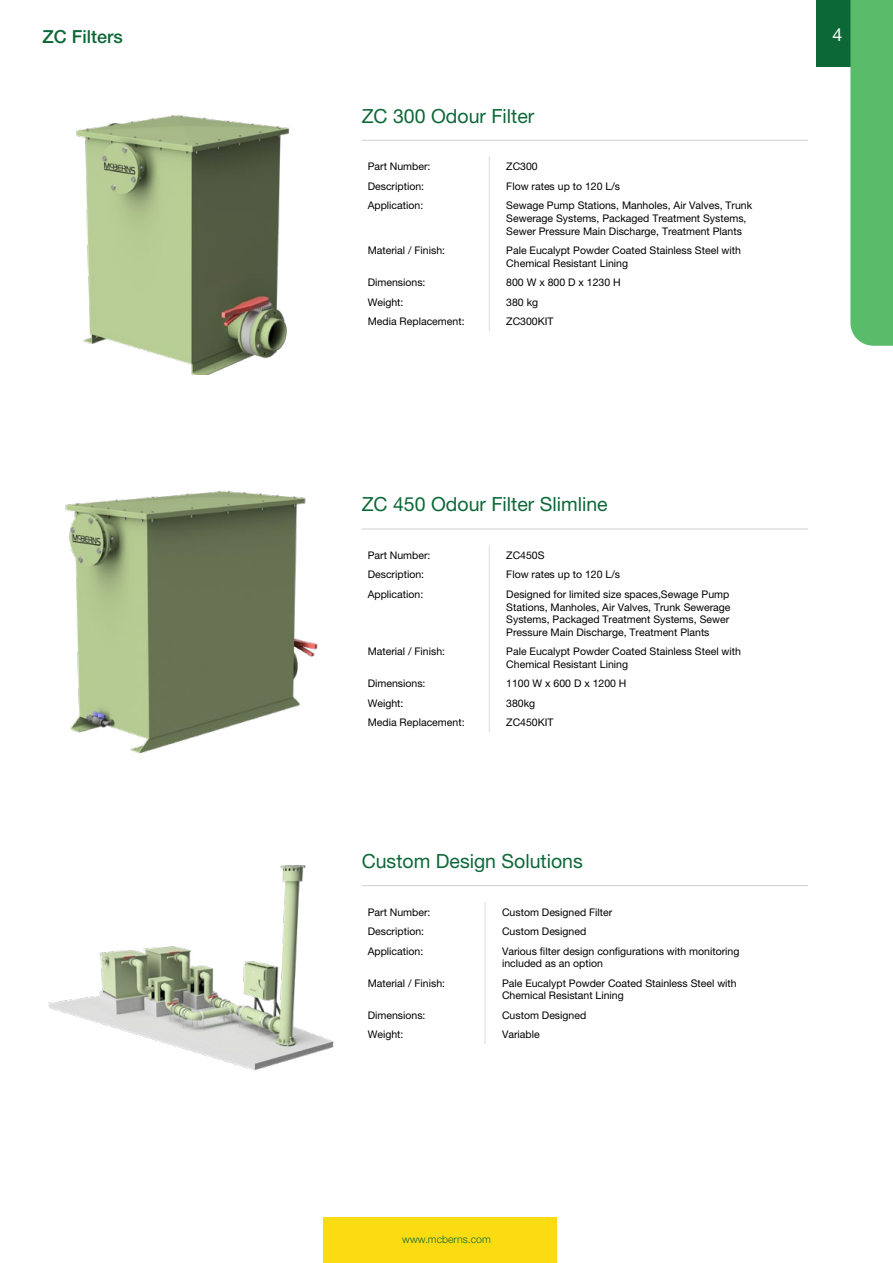
<style>
.page{position:relative;width:893px;height:1263px;background:#fff}
.page>*{position:absolute;margin:0;border:0;box-sizing:border-box;transform-origin:0 0}
.t1{font:19.5px "Helvetica Neue LT Pro";color:#0d6837}
.t2{font:500 18px "Helvetica Neue LT Pro";color:#0d6837}
.t3{font:18px "Helvetica Neue LT Pro";color:#fff}
.t4{font:10.5px/12.6px "Helvetica Neue LT Pro";color:#000}
.t5{font:300 10.5px "Helvetica Neue LT Pro";color:#0d6837}
</style>
<div class="page">
<hr style="left:362px;top:885px;width:446px;height:1px;background:#d1d3d4">
<svg style="left:484px;top:902px;width:2px;height:19px"></svg>
<hr style="left:484px;top:921px;width:2px;height:20px;background:#dcddde">
<hr style="left:484px;top:941px;width:2px;height:32px;background:#dcddde">
<hr style="left:484px;top:973px;width:2px;height:32px;background:#dcddde">
<hr style="left:484px;top:1005px;width:2px;height:20px;background:#dcddde">
<svg style="left:484px;top:1025px;width:2px;height:19px"></svg>
<img style="left:65px;top:490px;width:253px;height:264px">
<img style="left:76px;top:115px;width:213px;height:259px">
<hr style="left:362px;top:140px;width:446px;height:1px;background:#d1d3d4">
<svg style="left:489px;top:157px;width:1px;height:39px"></svg>
<hr style="left:489px;top:196px;width:1px;height:44px;background:#dcddde">
<hr style="left:489px;top:240px;width:1px;height:33px;background:#dcddde">
<svg style="left:489px;top:273px;width:1px;height:58px"></svg>
<hr style="left:362px;top:528px;width:446px;height:1px;background:#d1d3d4">
<svg style="left:489px;top:545px;width:1px;height:39px"></svg>
<hr style="left:489px;top:584px;width:1px;height:58px;background:#dcddde">
<hr style="left:489px;top:642px;width:1px;height:32px;background:#dcddde">
<svg style="left:489px;top:674px;width:1px;height:58px"></svg>
<img style="left:48px;top:865px;width:286px;height:206px">
<div style="left:323px;top:1218px;width:233px;height:45px;background:#fbdc13"></div>
<div style="left:816px;top:0;width:34px;height:67px;background:#0d6837"></div>
<div style="left:850px;top:0;width:43px;height:346px;background:#59bc6a"></div>
<h2 class="t2" style="left:43px;top:25px;width:82px">ZC Filters</h2>
<h1 class="t1" style="left:362px;top:104px;width:174px">ZC 300 Odour Filter</h1>
<p class="t4" style="left:368px;top:160px;width:64px">Part Number:</p>
<p class="t4" style="left:506px;top:160px;width:33px">ZC300</p>
<p class="t4" style="left:368px;top:180px;width:58px">Description:</p>
<p class="t4" style="left:506px;top:180px;width:115px">Flow rates up to 120 L/s</p>
<p class="t4" style="left:368px;top:199px;width:57px">Application:</p>
<p class="t4" style="left:506px;top:199px;width:247px">Sewage Pump Stations, Manholes, Air Valves, Trunk<br>Sewerage Systems, Packaged Treatment Systems,<br>Sewer Pressure Main Discharge, Treatment Plants</p>
<p class="t4" style="left:368px;top:244px;width:79px">Material / Finish:</p>
<p class="t4" style="left:506px;top:244px;width:236px">Pale Eucalypt Powder Coated Stainless Steel with<br>Chemical Resistant Lining</p>
<p class="t4" style="left:368px;top:276px;width:59px">Dimensions:</p>
<p class="t4" style="left:506px;top:276px;width:116px">800 W x 800 D x 1230 H</p>
<p class="t4" style="left:368px;top:295px;width:37px">Weight:</p>
<p class="t4" style="left:506px;top:295px;width:33px">380 kg</p>
<p class="t4" style="left:368px;top:315px;width:98px">Media Replacement:</p>
<p class="t4" style="left:506px;top:315px;width:49px">ZC300KIT</p>
<h1 class="t1" style="left:362px;top:493px;width:247px">ZC 450 Odour Filter Slimline</h1>
<p class="t4" style="left:368px;top:549px;width:64px">Part Number:</p>
<p class="t4" style="left:506px;top:549px;width:40px">ZC450S</p>
<p class="t4" style="left:368px;top:568px;width:58px">Description:</p>
<p class="t4" style="left:506px;top:568px;width:115px">Flow rates up to 120 L/s</p>
<p class="t4" style="left:368px;top:588px;width:57px">Application:</p>
<p class="t4" style="left:506px;top:588px;width:226px">Designed for limited size spaces,Sewage Pump Stations, Manholes, Air Valves, Trunk Sewerage Systems, Packaged Treatment Systems, Sewer Pressure Main Discharge, Treatment Plants</p>
<p class="t4" style="left:368px;top:645px;width:79px">Material / Finish:</p>
<p class="t4" style="left:506px;top:645px;width:236px">Pale Eucalypt Powder Coated Stainless Steel with<br>Chemical Resistant Lining</p>
<p class="t4" style="left:368px;top:677px;width:59px">Dimensions:</p>
<p class="t4" style="left:506px;top:677px;width:122px">1100 W x 600 D x 1200 H</p>
<p class="t4" style="left:368px;top:697px;width:37px">Weight:</p>
<p class="t4" style="left:506px;top:697px;width:30px">380kg</p>
<p class="t4" style="left:368px;top:716px;width:98px">Media Replacement:</p>
<p class="t4" style="left:506px;top:716px;width:49px">ZC450KIT</p>
<h1 class="t1" style="left:362px;top:849px;width:223px">Custom Design Solutions</h1>
<p class="t4" style="left:368px;top:905px;width:64px">Part Number:</p>
<p class="t4" style="left:502px;top:905px;width:112px">Custom Designed Filter</p>
<p class="t4" style="left:368px;top:925px;width:58px">Description:</p>
<p class="t4" style="left:502px;top:925px;width:86px">Custom Designed</p>
<p class="t4" style="left:368px;top:944px;width:57px">Application:</p>
<p class="t4" style="left:502px;top:944px;width:239px">Various filter design configurations with monitoring included as an option</p>
<p class="t4" style="left:368px;top:976px;width:79px">Material / Finish:</p>
<p class="t4" style="left:502px;top:976px;width:236px">Pale Eucalypt Powder Coated Stainless Steel with<br>Chemical Resistant Lining</p>
<p class="t4" style="left:368px;top:1008px;width:59px">Dimensions:</p>
<p class="t4" style="left:502px;top:1008px;width:86px">Custom Designed</p>
<p class="t4" style="left:368px;top:1028px;width:37px">Weight:</p>
<p class="t4" style="left:502px;top:1028px;width:39px">Variable</p>
<p class="t5" style="left:402px;top:1232px;width:90px">www.mcberns.com</p>
<h2 class="t3" style="left:833px;top:24px;width:12px">4</h2>
</div>
